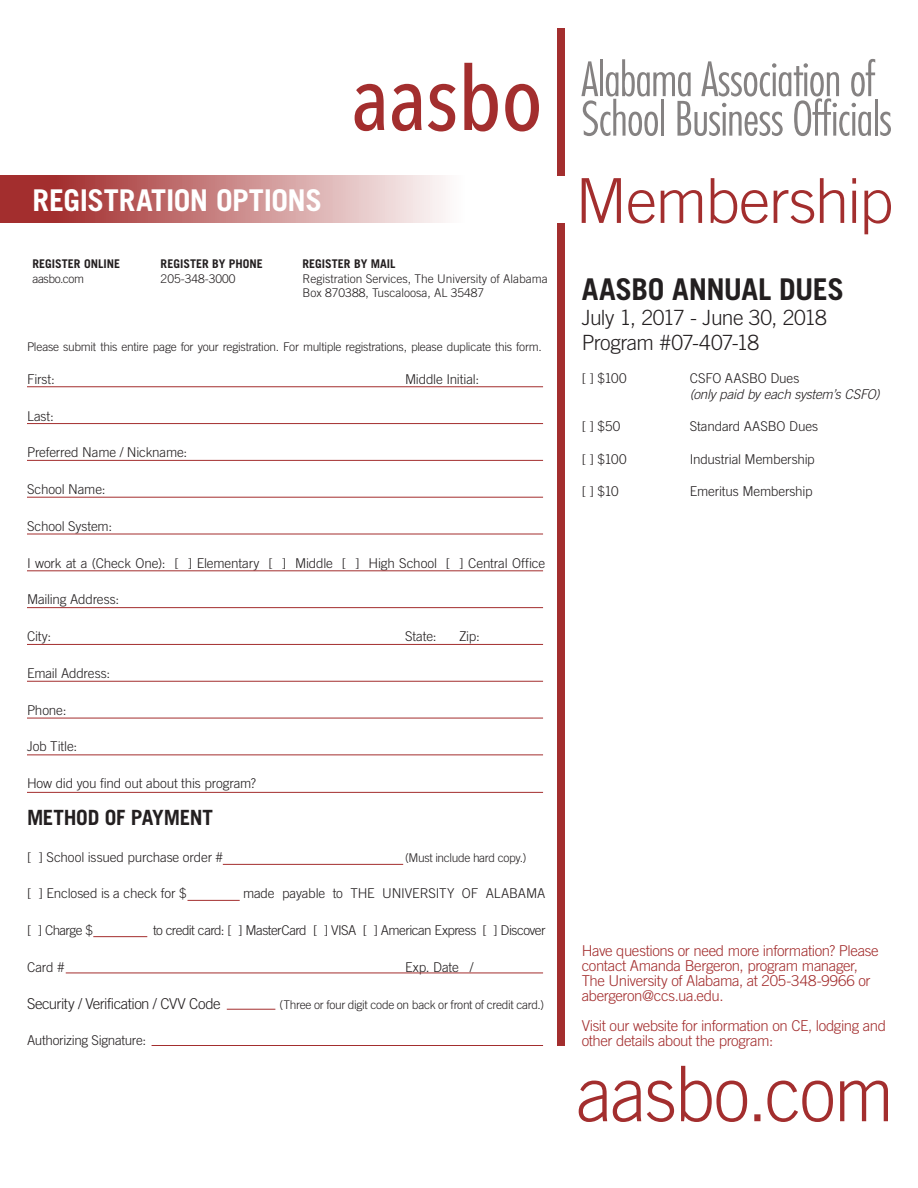
<style>
.page{position:relative;width:918px;height:1188px;background:#fff}
.page>*{position:absolute;margin:0;border:0;box-sizing:border-box;transform-origin:0 0}
.t1{font:700 30px "Trade Gothic";letter-spacing:-.015em;color:#fff}
.t2{font:700 30px "Trade Gothic";letter-spacing:-.02em;color:#231f20}
.t3{font:300 21px "Trade Gothic";letter-spacing:-.035em;color:#231f20}
.t4{font:700 21px "Trade Gothic";letter-spacing:-.015em;color:#231f20}
.t5{font:300 15px/15px "Trade Gothic";letter-spacing:-.025em;color:#a32e2e}
.t6{font:300 15px "Trade Gothic";letter-spacing:-.035em;color:#231f20}
.t7{font:300 13.5px "Trade Gothic";letter-spacing:-.015em;color:#231f20}
.t8{font:300 13.5px "Trade Gothic";letter-spacing:-.04em;color:#231f20}
.t9{font:italic 300 13.5px "Trade Gothic";letter-spacing:-.015em;color:#231f20}
.t10{font:300 12px "Trade Gothic";letter-spacing:-.02em;color:#231f20}
.t11{font:300 12px "Trade Gothic";color:#231f20}
.t12{font:700 12px "Trade Gothic";color:#231f20}
.t13{font:300 12px "Trade Gothic";letter-spacing:-.04em;color:#231f20}
</style>
<div class="page">
<svg style="left:355px;top:84px;width:29px;height:47px"></svg>
<svg style="left:392px;top:84px;width:30px;height:47px"></svg>
<svg style="left:428px;top:84px;width:28px;height:47px"></svg>
<svg style="left:464px;top:63px;width:34px;height:68px"></svg>
<svg style="left:505px;top:84px;width:34px;height:47px"></svg>
<div style="left:558px;top:28px;width:7px;height:148px;background:#a32e2e"></div>
<svg style="left:581px;top:59px;width:310px;height:77px"></svg>
<div style="left:558px;top:223px;width:7px;height:823px;background:#a32e2e"></div>
<svg style="left:582px;top:178px;width:309px;height:56px"></svg>
<hr style="left:27px;top:386px;width:516px;height:1px;background:#a32e2e">
<hr style="left:27px;top:607px;width:516px;height:1px;background:#a32e2e">
<hr style="left:27px;top:460px;width:516px;height:1px;background:#a32e2e">
<hr style="left:27px;top:497px;width:516px;height:1px;background:#a32e2e">
<hr style="left:27px;top:681px;width:516px;height:1px;background:#a32e2e">
<hr style="left:27px;top:644px;width:516px;height:1px;background:#a32e2e">
<hr style="left:27px;top:534px;width:516px;height:1px;background:#a32e2e">
<hr style="left:27px;top:570px;width:516px;height:1px;background:#a32e2e">
<hr style="left:27px;top:423px;width:516px;height:1px;background:#a32e2e">
<hr style="left:27px;top:718px;width:516px;height:1px;background:#a32e2e">
<hr style="left:27px;top:755px;width:516px;height:1px;background:#a32e2e">
<hr style="left:27px;top:792px;width:516px;height:1px;background:#a32e2e">
<hr style="left:188px;top:900px;width:52px;height:1px;background:#a32e2e">
<hr style="left:66px;top:973px;width:477px;height:1px;background:#a32e2e">
<hr style="left:93px;top:936px;width:54px;height:1px;background:#a32e2e">
<hr style="left:227px;top:1009px;width:48px;height:1px;background:#a32e2e">
<hr style="left:152px;top:1045px;width:391px;height:1px;background:#a32e2e">
<hr style="left:223px;top:864px;width:180px;height:1px;background:#a32e2e">
<svg style="left:0;top:175px;width:445px;height:48px;background:#c88484"></svg>
<svg style="left:579px;top:1066px;width:309px;height:56px"></svg>
<p class="t1" style="left:33px;top:181px;width:291px">REGISTRATION OPTIONS</p>
<p class="t12" style="left:33px;top:257px;width:89px">REGISTER ONLINE</p>
<p class="t12" style="left:161px;top:257px;width:104px">REGISTER BY PHONE</p>
<p class="t12" style="left:303px;top:257px;width:94px">REGISTER BY MAIL</p>
<p class="t13" style="left:33px;top:271px;width:53px">aasbo.com</p>
<p class="t11" style="left:161px;top:271px;width:76px">205-348-3000</p>
<p class="t11" style="left:303px;top:271px;width:247px">Registration Services, The University of Alabama</p>
<p class="t11" style="left:303px;top:286px;width:183px">Box 870388, Tuscaloosa, AL 35487</p>
<p class="t10" style="left:27px;top:339px;width:516px">Please submit this entire page for your registration. For multiple registrations, please duplicate this form.</p>
<p class="t7" style="left:27px;top:371px;width:29px">First:</p>
<p class="t7" style="left:405px;top:371px;width:76px">Middle Initial:</p>
<p class="t7" style="left:27px;top:408px;width:28px">Last:</p>
<p class="t7" style="left:27px;top:445px;width:162px">Preferred Name / Nickname:</p>
<p class="t7" style="left:27px;top:481px;width:80px">School Name:</p>
<p class="t7" style="left:27px;top:518px;width:87px">School System:</p>
<p class="t7" style="left:27px;top:555px;width:520px">I work at a (Check One): [ ] Elementary [ ] Middle [ ] High School [ ] Central Office</p>
<p class="t7" style="left:27px;top:592px;width:94px">Mailing Address:</p>
<p class="t7" style="left:27px;top:628px;width:26px">City:</p>
<p class="t7" style="left:405px;top:628px;width:33px">State:</p>
<p class="t7" style="left:459px;top:628px;width:22px">Zip:</p>
<p class="t7" style="left:27px;top:665px;width:85px">Email Address:</p>
<p class="t7" style="left:27px;top:702px;width:41px">Phone:</p>
<p class="t7" style="left:27px;top:739px;width:52px">Job Title:</p>
<p class="t7" style="left:27px;top:775px;width:231px">How did you find out about this program?</p>
<p class="t4" style="left:27px;top:805px;width:188px">METHOD OF PAYMENT</p>
<p class="t7" style="left:27px;top:849px;width:198px">[ ] School issued purchase order #</p>
<p class="t10" style="left:405px;top:850px;width:123px">(Must include hard copy.)</p>
<p class="t7" style="left:27px;top:886px;width:161px">[ ] Enclosed is a check for $</p>
<p class="t7" style="left:243px;top:886px;width:304px">made payable to THE UNIVERSITY OF ALABAMA</p>
<p class="t7" style="left:27px;top:922px;width:67px">[ ] Charge $</p>
<p class="t8" style="left:153px;top:922px;width:394px">to credit card: [ ] MasterCard [ ] VISA [ ] American Express [ ] Discover</p>
<p class="t7" style="left:27px;top:959px;width:39px">Card #</p>
<p class="t7" style="left:405px;top:959px;width:70px">Exp. Date /</p>
<p class="t6" style="left:27px;top:994px;width:195px">Security / Verification / CVV Code</p>
<p class="t10" style="left:280px;top:997px;width:266px">(Three or four digit code on back or front of credit card.)</p>
<p class="t7" style="left:27px;top:1033px;width:121px">Authorizing Signature:</p>
<p class="t2" style="left:582px;top:271px;width:264px">AASBO ANNUAL DUES</p>
<p class="t3" style="left:582px;top:305px;width:247px">July 1, 2017 - June 30, 2018</p>
<p class="t3" style="left:582px;top:331px;width:179px">Program #07-407-18</p>
<p class="t7" style="left:582px;top:370px;width:47px">[ ] $100</p>
<p class="t7" style="left:690px;top:370px;width:111px">CSFO AASBO Dues</p>
<p class="t9" style="left:690px;top:386px;width:192px">(only paid by each system’s CSFO)</p>
<p class="t7" style="left:582px;top:419px;width:40px">[ ] $50</p>
<p class="t7" style="left:690px;top:419px;width:130px">Standard AASBO Dues</p>
<p class="t7" style="left:582px;top:451px;width:47px">[ ] $100</p>
<p class="t7" style="left:690px;top:451px;width:127px">Industrial Membership</p>
<p class="t7" style="left:582px;top:483px;width:39px">[ ] $10</p>
<p class="t7" style="left:690px;top:483px;width:124px">Emeritus Membership</p>
<p class="t5" style="left:582px;top:943px;width:299px">Have questions or need more information? Please contact Amanda Bergeron, program manager, The University of Alabama, at 205-348-9966 or abergeron@ccs.ua.edu.</p>
<p class="t5" style="left:582px;top:1018px;width:306px">Visit our website for information on CE, lodging and other details about the program:</p>
</div>
